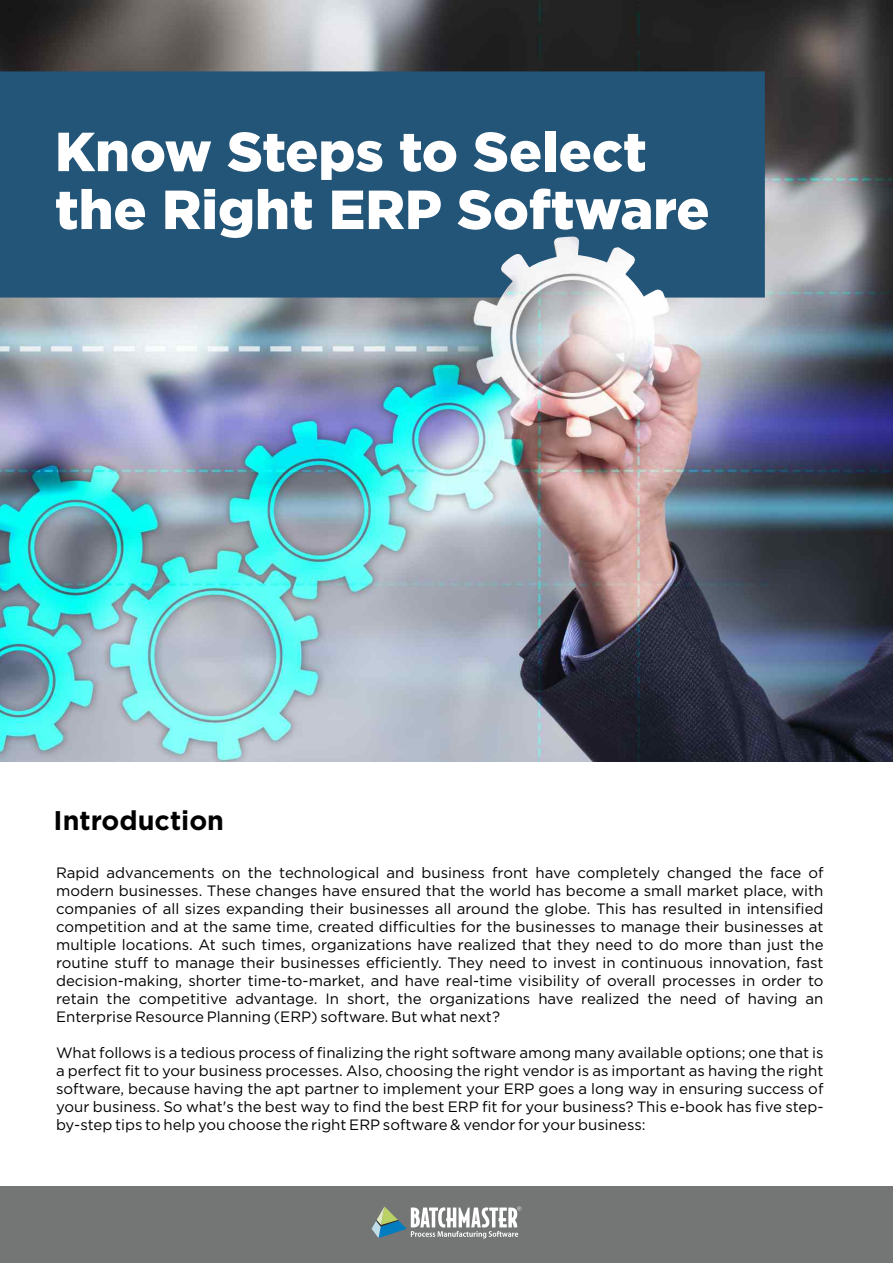
<style>
.page{position:relative;width:893px;height:1263px;background:#fff}
.page>*{position:absolute;margin:0;border:0;box-sizing:border-box;transform-origin:0 0}
.t1{font:900 54.9px/57.9px "Gotham";color:#fff}
.t2{font:700 27px "Gotham";color:#000}
.t3{font:15px/18px "Gotham";color:#000;text-align:justify}
</style>
<div class="page">
<img style="left:0;top:142px;width:893px;height:619px">
<img style="left:0;top:0;width:893px;height:142px">
<div style="left:0;top:1186px;width:893px;height:77px;background:#747575"></div>
<svg style="left:372px;top:1206px;width:149px;height:32px"></svg>
<div style="left:0;top:71px;width:765px;height:227px;background:#235578"></div>
<h1 class="t1" style="left:55px;top:126px;width:656px">Know Steps to Select the Right ERP Software</h1>
<h2 class="t2" style="left:54px;top:808px;width:172px">Introduction</h2>
<p class="t3" style="left:56px;top:864px;width:769px">Rapid advancements on the technological and business front have completely changed the face of modern businesses. These changes have ensured that the world has become a small market place, with companies of all sizes expanding their businesses all around the globe. This has resulted in intensified competition and at the same time, created difficulties for the businesses to manage their businesses at multiple locations. At such times, organizations have realized that they need to do more than just the routine stuff to manage their businesses efficiently. They need to invest in continuous innovation, fast decision-making, shorter time-to-market, and have real-time visibility of overall processes in order to retain the competitive advantage. In short, the organizations have realized the need of having an Enterprise Resource Planning (ERP) software. But what next?</p>
<p class="t3" style="left:56px;top:1044px;width:769px">What follows is a tedious process of finalizing the right software among many available options; one that is a perfect fit to your business processes. Also, choosing the right vendor is as important as having the right software, because having the apt partner to implement your ERP goes a long way in ensuring success of your business. So what's the best way to find the best ERP fit for your business? This e-book has five step&shy;by-step tips to help you choose the right ERP software &amp; vendor for your business:</p>
</div>
